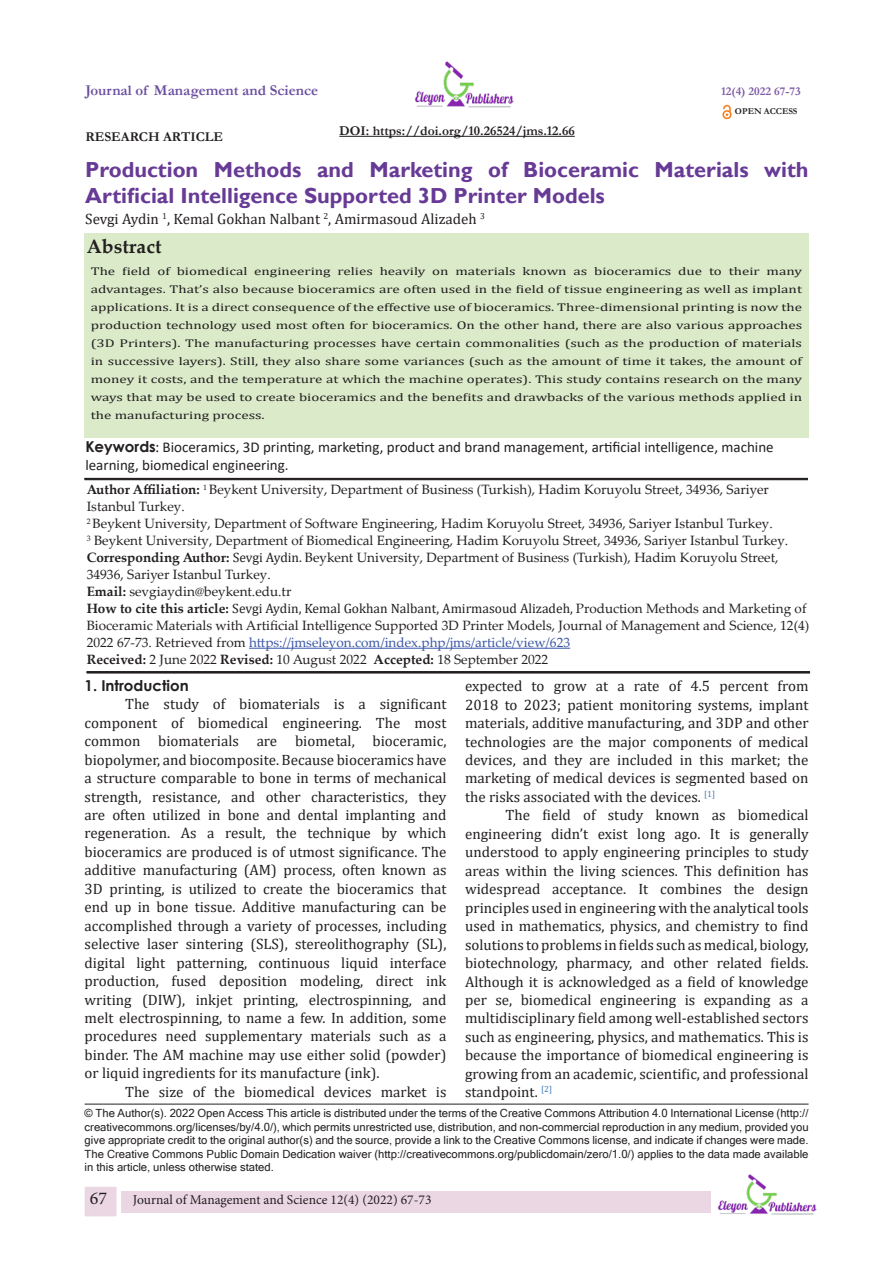
<style>
.page{position:relative;width:894px;height:1263px;background:#fff}
.page>*{position:absolute;margin:0;border:0;box-sizing:border-box;transform-origin:0 0}
.t1{font:700 21.75px/26.1px "Gill Sans";color:#673a96}
.t2{font:700 19.5px "Palatino Linotype";color:#231f20}
.t3{font:18px "Minion Pro";color:#231f20}
.t4{font:15px/18.5px "Cambria";color:#231f20;text-align:justify}
.t5{font:15px/18px "Calibri";color:#231f20}
.t6{font:700 15px "Garamond";color:#6b4ea0}
.t7{font:700 15px "Century Gothic";color:#231f20}
.t8{font:13.5px/17px "Palatino Linotype";color:#231f20}
.t9{font:700 13.5px "Garamond";color:#231f20}
.t10{font:13.5px "Minion Pro";color:#231f20}
.t11{font:700 12px "Garamond";color:#7d58a4}
.t12{font:11.25px/18px "Cambria";color:#231f20;text-align:justify;scale:1.33 1}
.t13{font:11.25px/13.5px "Microsoft Sans Serif";color:#231f20;text-align:justify}
.t14{font:700 9px "Garamond";color:#231f20}
.s1{font-family:"Century Gothic";font-weight:700}
.s2{font-family:"Gill Sans"}
.s3{font-weight:700}
.s4{font-family:"Cambria"}
.s5{color:#3a56a5}
</style>
<div class="page">
<div style="left:121px;top:1190px;width:589px;height:22px;background:#ebd7e4"></div>
<div style="left:80px;top:1182px;width:41px;height:38px;background:#ebd7e4;border:4px solid #fff"></div>
<img style="left:700px;top:1174px;width:117px;height:41px">
<img style="left:414px;top:62px;width:100px;height:46px">
<img style="left:722px;top:104px;width:10px;height:16px">
<hr style="left:85px;top:478px;width:722px;height:1px;background:#231f20">
<hr style="left:85px;top:479px;width:722px;height:1px;background:#231f20">
<hr style="left:249px;top:648px;width:321px;height:1px;background:#3a56a5">
<div style="left:85px;top:234px;width:723px;height:204px;background:#dbebc9"></div>
<hr style="left:87px;top:671px;width:722px;height:1px;background:#231f20">
<hr style="left:87px;top:672px;width:722px;height:1px;background:#231f20">
<hr style="left:87px;top:673px;width:722px;height:1px;background:#231f20">
<hr style="left:85px;top:1103px;width:723px;height:1px;background:#231f20">
<hr style="left:339px;top:136px;width:235px;height:1px;background:#231f20">
<p class="t6" style="left:85px;top:80px;width:234px">Journal of Management and Science</p>
<p class="t9" style="left:85px;top:128px;width:139px">RESEARCH ARTICLE</p>
<p class="t9" style="left:339px;top:122px;width:237px">DOI: https://doi.org/10.26524/jms.12.66</p>
<p class="t11" style="left:720px;top:83px;width:81px">12(4) 2022 67-73</p>
<p class="t14" style="left:734px;top:105px;width:64px">OPEN ACCESS</p>
<p class="t1" style="left:85px;top:156px;width:724px">Production Methods and Marketing of Bioceramic Materials with<br>Artificial Intelligence Supported 3D Printer Models</p>
<p class="t4" style="left:85px;top:210px;width:401px">Sevgi Aydin <sup>1</sup>, Kemal Gokhan Nalbant <sup>2</sup>, Amirmasoud Alizadeh <sup>3</sup></p>
<p class="t2" style="left:87px;top:233px;width:76px">Abstract</p>
<p class="t12" style="left:91px;top:262px;width:536px">The field of biomedical engineering relies heavily on materials known as bioceramics due to their many advantages. That’s also because bioceramics are often used in the field of tissue engineering as well as implant applications. It is a direct consequence of the effective use of bioceramics. Three-dimensional printing is now the production technology used most often for bioceramics. On the other hand, there are also various approaches (3D Printers). The manufacturing processes have certain commonalities (such as the production of materials in successive layers). Still, they also share some variances (such as the amount of time it takes, the amount of money it costs, and the temperature at which the machine operates). This study contains research on the many ways that may be used to create bioceramics and the benefits and drawbacks of the various methods applied in the manufacturing process.</p>
<p class="t5" style="left:85px;top:437px;width:689px"><span class="s1">Keywords</span><span class="s2">:</span> Bioceramics, 3D printing, marketing, product and brand management, artificial intelligence, machine learning, biomedical engineering.</p>
<p class="t8" style="left:87px;top:480px;width:683px"><span class="s3">Author Affiliation:</span> <sup>1</sup> Beykent University, Department of Business (Turkish), Hadim Koruyolu Street, 34936, Sariyer<br>Istanbul Turkey.</p>
<p class="t8" style="left:87px;top:514px;width:687px"><sup>2</sup> Beykent University, Department of Software Engineering, Hadim Koruyolu Street, 34936, Sariyer Istanbul Turkey.</p>
<p class="t8" style="left:87px;top:531px;width:702px"><sup>3</sup> Beykent University, Department of Biomedical Engineering, Hadim Koruyolu Street, 34936, Sariyer Istanbul Turkey.</p>
<p class="t8" style="left:87px;top:548px;width:693px"><span class="s3">Corresponding Author:</span> <span class="s4">Sevgi Aydin.</span> Beykent University, Department of Business (Turkish), Hadim Koruyolu Street,<br>34936, Sariyer Istanbul Turkey.</p>
<p class="t8" style="left:87px;top:582px;width:206px"><span class="s3">Email:</span> sevgiaydin@beykent.edu.tr</p>
<p class="t8" style="left:87px;top:599px;width:724px"><span class="s3">How to cite this article:</span> <span class="s4">Sevgi Aydin, Kemal Gokhan Nalbant, Amirmasoud Alizadeh,</span> Production Methods and Marketing of<br>Bioceramic Materials with Artificial Intelligence Supported 3D Printer Models, Journal of Management and Science, 12(4)<br>2022 67-73. Retrieved from <span class="s5">https://jmseleyon.com/index.php/jms/article/view/623</span></p>
<p class="t8" style="left:87px;top:650px;width:463px"><span class="s3">Received:</span> 2 June 2022 <span class="s3">Revised:</span> 10 August 2022 <span class="s3">Accepted:</span> 18 September 2022</p>
<p class="t7" style="left:85px;top:674px;width:106px">1. Introduction</p>
<p class="t4" style="left:85px;top:695px;width:363px;text-indent:41px">The study of biomaterials is a significant component of biomedical engineering. The most common biomaterials are biometal, bioceramic, biopolymer, and biocomposite. Because bioceramics have a structure comparable to bone in terms of mechanical strength, resistance, and other characteristics, they are often utilized in bone and dental implanting and regeneration. As a result, the technique by which bioceramics are produced is of utmost significance. The additive manufacturing (AM) process, often known as 3D printing, is utilized to create the bioceramics that end up in bone tissue. Additive manufacturing can be accomplished through a variety of processes, including selective laser sintering (SLS), stereolithography (SL), digital light patterning, continuous liquid interface production, fused deposition modeling, direct ink writing (DIW), inkjet printing, electrospinning, and melt electrospinning, to name a few. In addition, some procedures need supplementary materials such as a binder. The AM machine may use either solid (powder) or liquid ingredients for its manufacture (ink).</p>
<p class="t4" style="left:125px;top:1082px;width:323px">The size of the biomedical devices market is</p>
<p class="t4" style="left:465px;top:677px;width:345px">expected to grow at a rate of 4.5 percent from 2018 to 2023; patient monitoring systems, implant materials, additive manufacturing, and 3DP and other technologies are the major components of medical devices, and they are included in this market; the marketing of medical devices is segmented based on the risks associated with the devices. <sup>[1]</sup></p>
<p class="t4" style="left:465px;top:806px;width:345px;text-indent:40px">The field of study known as biomedical engineering didn’t exist long ago. It is generally understood to apply engineering principles to study areas within the living sciences. This definition has widespread acceptance. It combines the design principles used in engineering with the analytical tools used in mathematics, physics, and chemistry to find solutions to problems in fields such as medical, biology, biotechnology, pharmacy, and other related fields.<br>Although it is acknowledged as a field of knowledge per se, biomedical engineering is expanding as a multidisciplinary field among well-established sectors such as engineering, physics, and mathematics. This is because the importance of biomedical engineering is growing from an academic, scientific, and professional standpoint. <sup>[2]</sup></p>
<p class="t13" style="left:85px;top:1106px;width:725px">© The Author(s). 2022 Open Access This article is distributed under the terms of the Creative Commons Attribution 4.0 International License (http:// creativecommons.org/licenses/by/4.0/), which permits unrestricted use, distribution, and non-commercial reproduction in any medium, provided you give appropriate credit to the original author(s) and the source, provide a link to the Creative Commons license, and indicate if changes were made.<br>The Creative Commons Public Domain Dedication waiver (http://creativecommons.org/publicdomain/zero/1.0/) applies to the data made available in this article, unless otherwise stated.</p>
<p class="t3" style="left:90px;top:1185px;width:19px">67</p>
<p class="t10" style="left:133px;top:1190px;width:300px">Journal of Management and Science 12(4) (2022) 67-73</p>
</div>
